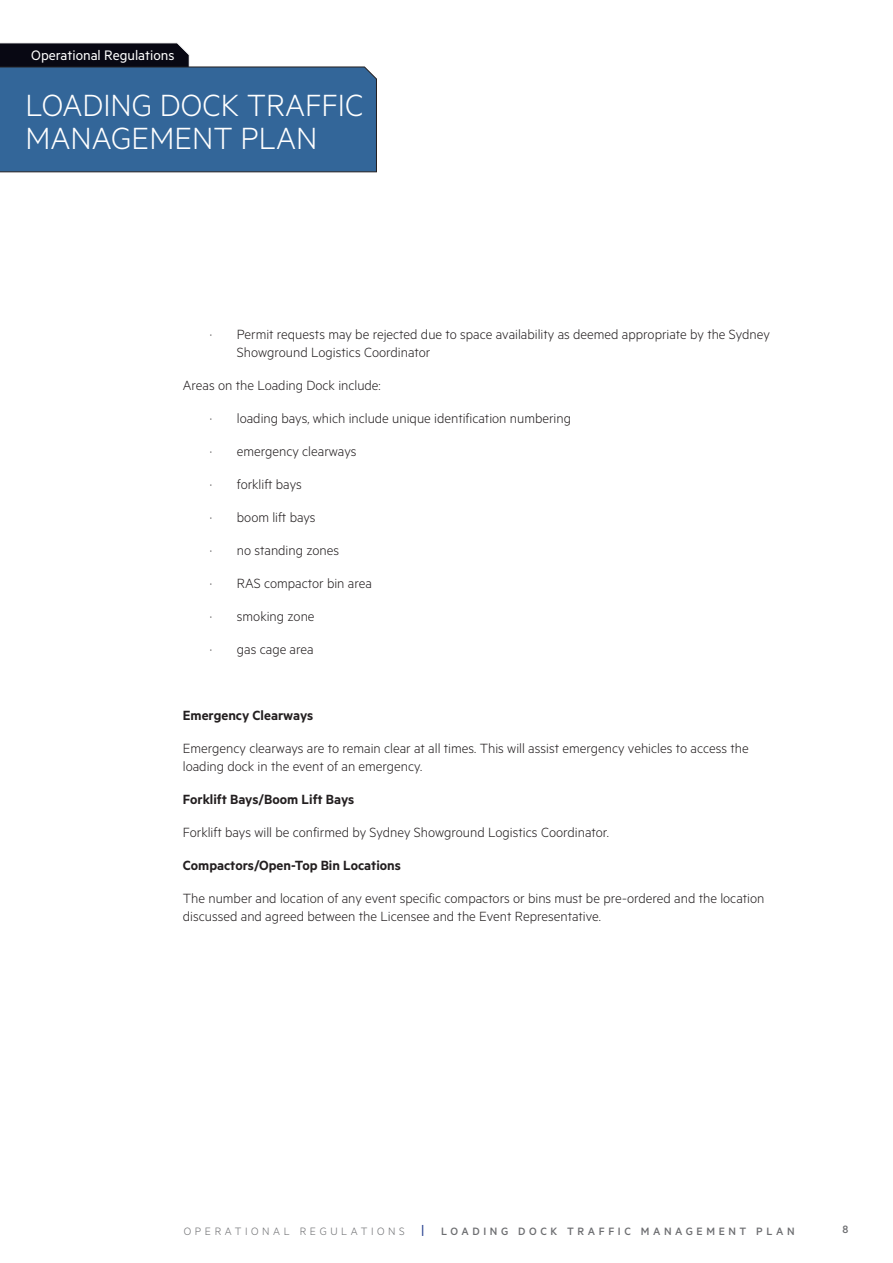
<style>
.page{position:relative;width:893px;height:1263px;background:#fff}
.page>*{position:absolute;margin:0;border:0;box-sizing:border-box;transform-origin:0 0}
.t1{font:300 34.5px/32.8px "Metric";color:#fff}
.t2{font:15.45px "Metric";color:#fff}
.Default{font:300 15px/18px "Metric";color:#231f20}
.Default-2{font:600 15px "Metric";color:#231f20}
.t3{font:500 12px "Metric";letter-spacing:.3em;color:#6c6d70}
.t4{font:300 12px "Metric";letter-spacing:.3em;color:#6c6d70}
.s1{font-weight:400;font-size:15px;color:#253f8e}
</style>
<div class="page">
<svg style="left:0;top:42px;width:377px;height:131px;background:#446c96"></svg>
<p class="t2" style="left:31px;top:46px;width:145px">Operational Regulations</p>
<h1 class="t1" style="left:26px;top:88px;width:340px">LOADING DOCK TRAFFIC<br>MANAGEMENT PLAN</h1>
<p class="Default" style="left:237px;top:325px;width:535px;text-indent:-27px">· Permit requests may be rejected due to space availability as deemed appropriate by the Sydney<br>Showground Logistics Coordinator</p>
<p class="Default" style="left:183px;top:376px;width:199px">Areas on the Loading Dock include:</p>
<p class="Default" style="left:210px;top:409px;width:363px">· loading bays, which include unique identification numbering</p>
<p class="Default" style="left:210px;top:442px;width:148px">· emergency clearways</p>
<p class="Default" style="left:210px;top:475px;width:94px">· forklift bays</p>
<p class="Default" style="left:210px;top:508px;width:107px">· boom lift bays</p>
<p class="Default" style="left:210px;top:541px;width:131px">· no standing zones</p>
<p class="Default" style="left:210px;top:574px;width:164px">· RAS compactor bin area</p>
<p class="Default" style="left:210px;top:607px;width:106px">· smoking zone</p>
<p class="Default" style="left:210px;top:640px;width:105px">· gas cage area</p>
<p class="Default-2" style="left:183px;top:707px;width:132px">Emergency Clearways</p>
<p class="Default" style="left:183px;top:739px;width:567px">Emergency clearways are to remain clear at all times. This will assist emergency vehicles to access the loading dock in the event of an emergency.</p>
<p class="Default-2" style="left:183px;top:791px;width:173px">Forklift Bays/Boom Lift Bays</p>
<p class="Default" style="left:183px;top:823px;width:428px">Forklift bays will be confirmed by Sydney Showground Logistics Coordinator.</p>
<p class="Default-2" style="left:183px;top:857px;width:219px">Compactors/Open-Top Bin Locations</p>
<p class="Default" style="left:183px;top:889px;width:583px">The number and location of any event specific compactors or bins must be pre-ordered and the location discussed and agreed between the Licensee and the Event Representative.</p>
<p class="t4" style="left:184px;top:1224px;width:242px">OPERATIONAL REGULATIONS <span class="s1">|</span></p>
<p class="t3" style="left:441px;top:1224px;width:355px">LOADING DOCK TRAFFIC MANAGEMENT PLAN</p>
<p class="t3" style="left:842px;top:1222px;width:7px">8</p>
</div>
